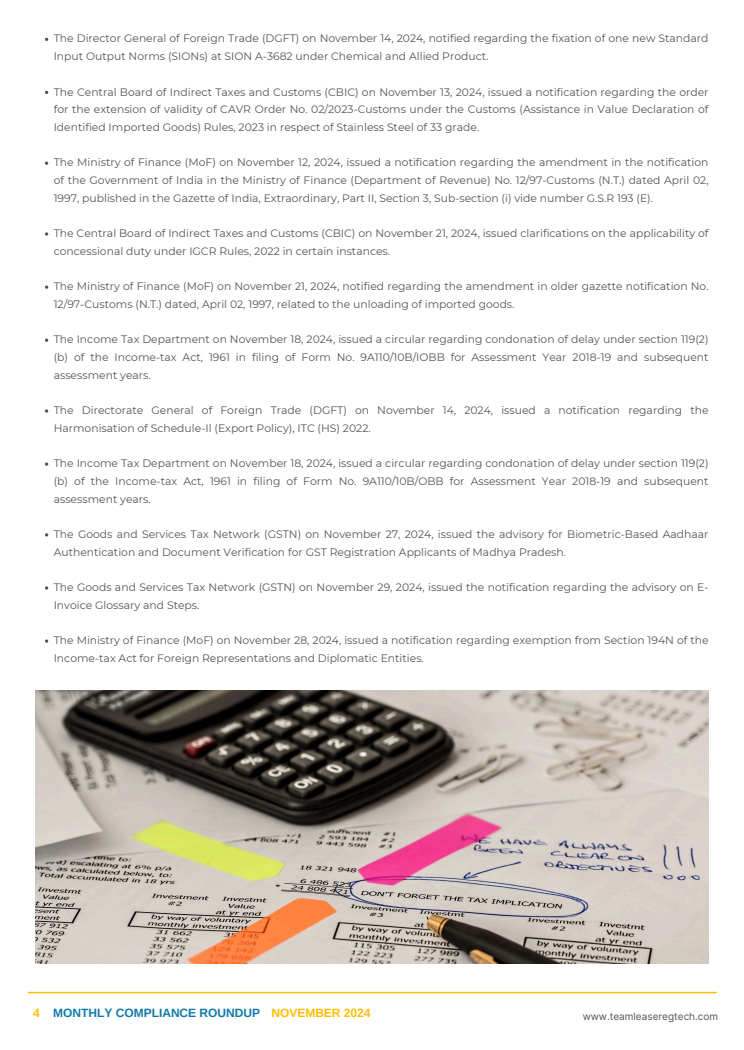
<style>
.page{position:relative;width:744px;height:1050px;background:#fff}
.page>*{position:absolute;margin:0;border:0;box-sizing:border-box;transform-origin:0 0}
.t1{font:700 12px "Arimo";color:#0f7aa8}
.t2{font:10.8px/17.7px "Montserrat";color:#545454}
.t3{font:10px "Inter";color:#545454}
.s1{color:#ffbd00}
</style>
<div class="page">
<hr style="left:28px;top:992px;width:688px;height:1px;background:#ffbd00">
<img style="left:35px;top:691px;width:674px;height:273px">
<svg style="left:45px;top:232px;width:3px;height:4px"></svg>
<svg style="left:45px;top:285px;width:3px;height:4px"></svg>
<svg style="left:45px;top:409px;width:3px;height:4px"></svg>
<svg style="left:45px;top:462px;width:3px;height:4px"></svg>
<svg style="left:45px;top:533px;width:3px;height:4px"></svg>
<svg style="left:45px;top:586px;width:3px;height:4px"></svg>
<svg style="left:45px;top:639px;width:3px;height:4px"></svg>
<p class="t2" style="left:54px;top:30px;width:656px">The Director General of Foreign Trade (DGFT) on November 14, 2024, notified regarding the fixation of one new Standard<br>Input Output Norms (SIONs) at SION A-3682 under Chemical and Allied Product.</p>
<p class="t2" style="left:54px;top:83px;width:656px;text-align:justify">The Central Board of Indirect Taxes and Customs (CBIC) on November 13, 2024, issued a notification regarding the order for the extension of validity of CAVR Order No. 02/2023-Customs under the Customs (Assistance in Value Declaration of Identified Imported Goods) Rules, 2023 in respect of Stainless Steel of 33 grade.</p>
<p class="t2" style="left:54px;top:154px;width:656px;text-align:justify">The Ministry of Finance (MoF) on November 12, 2024, issued a notification regarding the amendment in the notification of the Government of India in the Ministry of Finance (Department of Revenue) No. 12/97-Customs (N.T.) dated April 02, 1997, published in the Gazette of India, Extraordinary, Part II, Section 3, Sub-section (i) vide number G.S.R 193 (E).</p>
<p class="t2" style="left:54px;top:224px;width:656px">The Central Board of Indirect Taxes and Customs (CBIC) on November 21, 2024, issued clarifications on the applicability of concessional duty under IGCR Rules, 2022 in certain instances.</p>
<p class="t2" style="left:54px;top:278px;width:656px">The Ministry of Finance (MoF) on November 21, 2024, notified regarding the amendment in older gazette notification No.<br>12/97-Customs (N.T.) dated, April 02, 1997, related to the unloading of imported goods.</p>
<p class="t2" style="left:54px;top:331px;width:656px;text-align:justify">The Income Tax Department on November 18, 2024, issued a circular regarding condonation of delay under section 119(2) (b) of the Income-tax Act, 1961 in filing of Form No. 9A110/10B/IOBB for Assessment Year 2018-19 and subsequent assessment years.</p>
<p class="t2" style="left:54px;top:401px;width:656px">The Directorate General of Foreign Trade (DGFT) on November 14, 2024, issued a notification regarding the<br>Harmonisation of Schedule-Il (Export Policy), ITC (HS) 2022.</p>
<p class="t2" style="left:54px;top:455px;width:656px;text-align:justify">The Income Tax Department on November 18, 2024, issued a circular regarding condonation of delay under section 119(2) (b) of the Income-tax Act, 1961 in filing of Form No. 9A110/10B/OBB for Assessment Year 2018-19 and subsequent assessment years.</p>
<p class="t2" style="left:54px;top:525px;width:656px">The Goods and Services Tax Network (GSTN) on November 27, 2024, issued the advisory for Biometric-Based Aadhaar<br>Authentication and Document Verification for GST Registration Applicants of Madhya Pradesh.</p>
<p class="t2" style="left:54px;top:578px;width:656px">The Goods and Services Tax Network (GSTN) on November 29, 2024, issued the notification regarding the advisory on E-<br>Invoice Glossary and Steps.</p>
<p class="t2" style="left:54px;top:632px;width:656px">The Ministry of Finance (MoF) on November 28, 2024, issued a notification regarding exemption from Section 194N of the<br>Income-tax Act for Foreign Representations and Diplomatic Entities.</p>
<p class="t1" style="left:33px;top:1006px;width:339px"><span class="s1">4</span> MONTHLY COMPLIANCE ROUNDUP <span class="s1">NOVEMBER 2024</span></p>
<p class="t3" style="left:583px;top:1010px;width:137px">www.teamleaseregtech.com</p>
</div>
